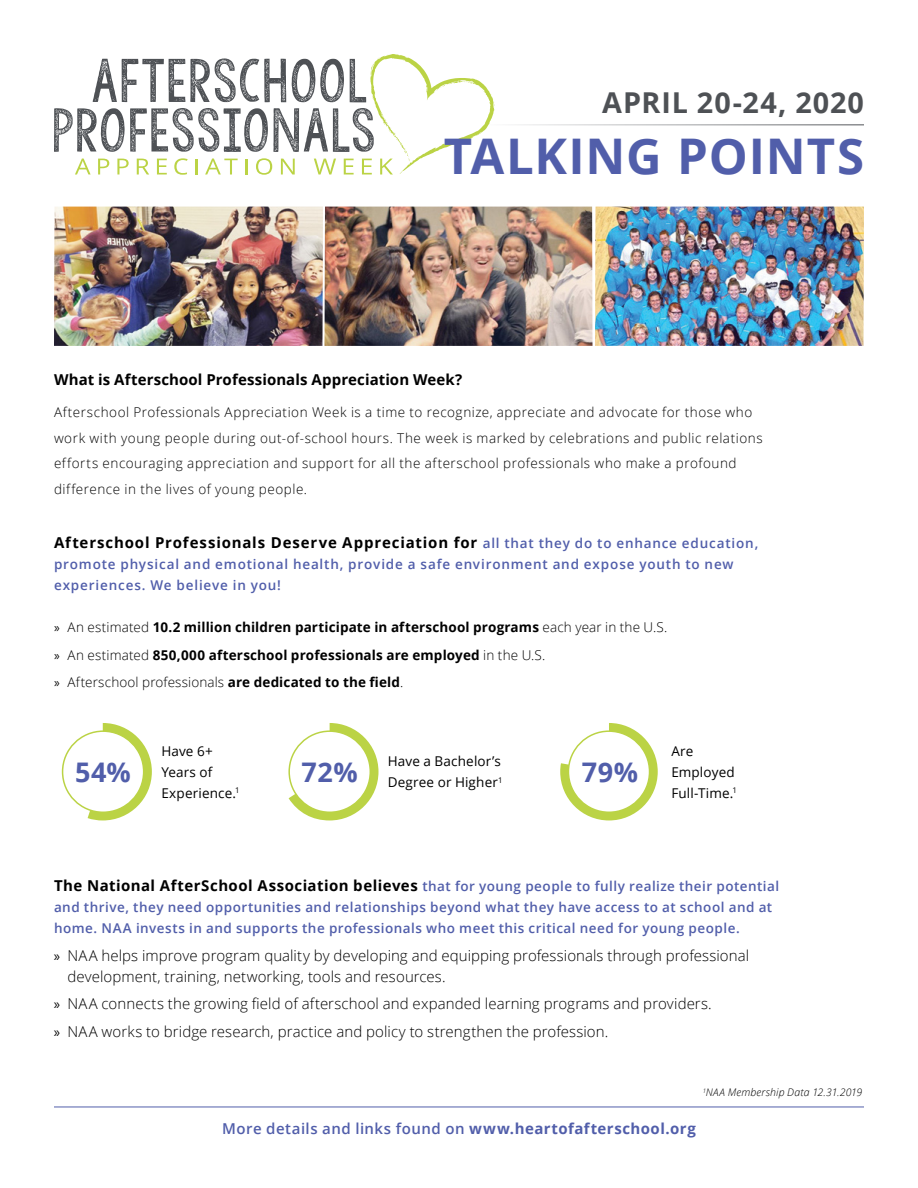
<style>
.page{position:relative;width:918px;height:1188px;background:#fff}
.page>*{position:absolute;margin:0;border:0;box-sizing:border-box;transform-origin:0 0}
.t1{font:700 49.2px "Open Sans";letter-spacing:.015em;color:#515eaa}
.t2{font:700 28.8px "Open Sans";letter-spacing:.035em;color:#4e5155}
.t3{font:700 27px "Open Sans";color:#515eaa}
.t4{font:300 15px/21px "Open Sans";letter-spacing:.005em;color:#000}
.t5{font:700 15px "Open Sans";letter-spacing:.045em;color:#000}
.t6{font:600 15px "Open Sans";letter-spacing:.03em;color:#515eaa}
.t7{font:700 15px "Open Sans";letter-spacing:.005em;color:#000}
.t8{font:300 13.5px/25.5px "Open Sans";letter-spacing:.04em;color:#000}
.t9{font:600 13.5px/21px "Open Sans";letter-spacing:.04em;color:#515eaa}
.t10{font:700 13.5px/27.8px "Open Sans";letter-spacing:.01em;color:#000}
.t11{font:600 13.5px/21px "Open Sans";letter-spacing:.06em;color:#515eaa}
.t12{font:13.5px/21px "Open Sans";letter-spacing:.01em;color:#000}
.t13{font:italic 300 10.5px "Open Sans";letter-spacing:.015em;color:#000}
.s1{font-weight:600;font-size:13.5px;color:#515eaa}
.s2{font-family:"Myriad Pro";font-weight:400}
.s3{font-weight:300}
.s4{font-weight:700;font-size:15px;color:#000}
.s5{font-weight:700}
</style>
<div class="page">
<img style="left:54px;top:207px;width:539px;height:139px">
<svg style="left:54px;top:54px;width:441px;height:121px"></svg>
<img style="left:595px;top:207px;width:269px;height:139px">
<hr style="left:485px;top:124px;width:379px;height:1px;background:#4e5155">
<svg style="left:61px;top:723px;width:91px;height:97px"></svg>
<svg style="left:288px;top:723px;width:90px;height:97px"></svg>
<svg style="left:560px;top:723px;width:98px;height:97px"></svg>
<div style="left:63px;top:731px;width:81px;height:81px;background:#fff;border-radius:50%"></div>
<div style="left:62px;top:730px;width:82px;height:83px;border:2px solid #bbd345;border-radius:50%"></div>
<div style="left:289px;top:731px;width:81px;height:81px;background:#fff;border-radius:50%"></div>
<div style="left:288px;top:730px;width:83px;height:83px;border:2px solid #bbd345;border-radius:50%"></div>
<div style="left:568px;top:731px;width:82px;height:81px;background:#fff;border-radius:50%"></div>
<div style="left:568px;top:730px;width:82px;height:83px;border:2px solid #bbd345;border-radius:50%"></div>
<hr style="left:54px;top:1107px;width:810px;height:1px;background:#515eaa">
<h2 class="t2" style="left:602px;top:82px;width:263px">APRIL 20-24, 2020</h2>
<h1 class="t1" style="left:444px;top:122px;width:422px">TALKING POINTS</h1>
<p class="t7" style="left:54px;top:369px;width:410px">What is Afterschool Professionals Appreciation Week?</p>
<p class="t8" style="left:54px;top:399px;width:710px">Afterschool Professionals Appreciation Week is a time to recognize, appreciate and advocate for those who work with young people during out-of-school hours. The week is marked by celebrations and public relations efforts encouraging appreciation and support for all the afterschool professionals who make a profound difference in the lives of young people.</p>
<p class="t5" style="left:54px;top:532px;width:706px">Afterschool Professionals Deserve Appreciation for <span class="s1">all that they do to enhance education,</span></p>
<p class="t11" style="left:54px;top:554px;width:681px">promote physical and emotional health, provide a safe environment and expose youth to new experiences. We believe in you!</p>
<p class="t10" style="left:54px;top:613px;width:615px"><span class="s2">»</span> <span class="s3">An estimated</span> 10.2 million children participate in afterschool programs <span class="s3">each year in the U.S. </span><span class="s2">»</span> <span class="s3">An estimated</span> 850,000 afterschool professionals are employed <span class="s3">in the U.S.<br></span><span class="s2">»</span> <span class="s3">Afterschool professionals</span> are dedicated to the field<span class="s3">.</span></p>
<p class="t12" style="left:161px;top:740px;width:80px">Have 6+<br>Years of<br>Experience.<sup>1</sup></p>
<p class="t12" style="left:388px;top:751px;width:116px">Have a Bachelor’s<br>Degree or Higher<sup>1</sup></p>
<p class="t12" style="left:671px;top:740px;width:67px">Are<br>Employed<br>Full-Time.<sup>1</sup></p>
<h3 class="t3" style="left:75px;top:753px;width:57px">54%</h3>
<h3 class="t3" style="left:302px;top:753px;width:58px">72%</h3>
<h3 class="t3" style="left:582px;top:753px;width:58px">79%</h3>
<p class="t9" style="left:54px;top:875px;width:727px"><span class="s4">The National AfterSchool Association believes</span> that for young people to fully realize their potential and thrive, they need opportunities and relationships beyond what they have access to at school and at home. NAA invests in and supports the professionals who meet this critical need for young people.</p>
<p class="t4" style="left:67px;top:944px;width:683px;text-indent:-14px"><span class="s2">»</span> NAA helps improve program quality by developing and equipping professionals through professional development, training, networking, tools and resources.</p>
<p class="t4" style="left:54px;top:990px;width:659px;line-height:27.8px"><span class="s2">»</span> NAA connects the growing field of afterschool and expanded learning programs and providers. <span class="s2">»</span> NAA works to bridge research, practice and policy to strengthen the profession.</p>
<p class="t13" style="left:703px;top:1085px;width:161px"><sup>1</sup>NAA Membership Data 12.31.2019</p>
<p class="t6" style="left:222px;top:1118px;width:475px">More details and links found on <span class="s5">www.heartofafterschool.org</span></p>
</div>
